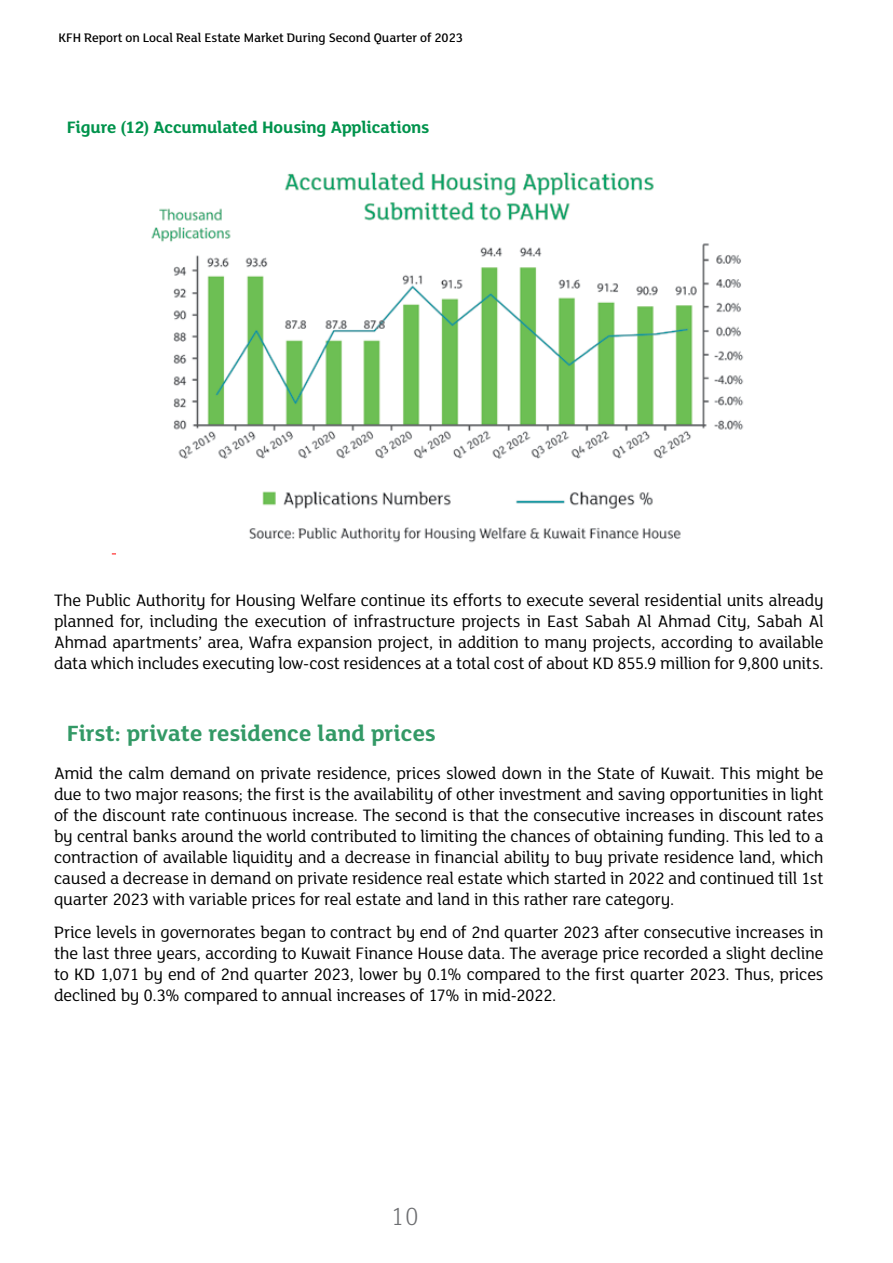
<style>
.page{position:relative;width:893px;height:1263px;background:#fff}
.page>*{position:absolute;margin:0;border:0;box-sizing:border-box;transform-origin:0 0}
.t1{font:300 27px "FS Lola";color:#6d6e71}
.t2{font:700 24px "FS Lola";color:#396}
.t3{font:18px/21px "FS Lola";letter-spacing:-.015em;color:#000;text-align:justify}
.t4{font:700 18px "FS Lola";letter-spacing:-.01em;color:#00934c}
.t5{font:500 13.5px "FS Lola";color:#000}
</style>
<div class="page">
<img style="left:151px;top:172px;width:593px;height:371px">
<p class="t5" style="left:59px;top:29px;width:406px">KFH Report on Local Real Estate Market During Second Quarter of 2023</p>
<p class="t4" style="left:67px;top:114px;width:364px">Figure (12) Accumulated Housing Applications</p>
<p class="t3" style="left:54px;top:589px;width:771px">The Public Authority for Housing Welfare continue its efforts to execute several residential units already planned for, including the execution of infrastructure projects in East Sabah Al Ahmad City, Sabah Al Ahmad apartments’ area, Wafra expansion project, in addition to many projects, according to available data which includes executing low-cost residences at a total cost of about KD 855.9 million for 9,800 units.</p>
<h2 class="t2" style="left:67px;top:716px;width:371px">First: private residence land prices</h2>
<p class="t3" style="left:54px;top:761px;width:771px">Amid the calm demand on private residence, prices slowed down in the State of Kuwait. This might be due to two major reasons; the first is the availability of other investment and saving opportunities in light of the discount rate continuous increase. The second is that the consecutive increases in discount rates by central banks around the world contributed to limiting the chances of obtaining funding. This led to a contraction of available liquidity and a decrease in financial ability to buy private residence land, which caused a decrease in demand on private residence real estate which started in 2022 and continued till 1st quarter 2023 with variable prices for real estate and land in this rather rare category.</p>
<p class="t3" style="left:54px;top:921px;width:771px">Price levels in governorates began to contract by end of 2nd quarter 2023 after consecutive increases in the last three years, according to Kuwait Finance House data. The average price recorded a slight decline to KD 1,071 by end of 2nd quarter 2023, lower by 0.1% compared to the first quarter 2023. Thus, prices declined by 0.3% compared to annual increases of 17% in mid-2022.</p>
<h1 class="t1" style="left:391px;top:1199px;width:30px">10</h1>
</div>
